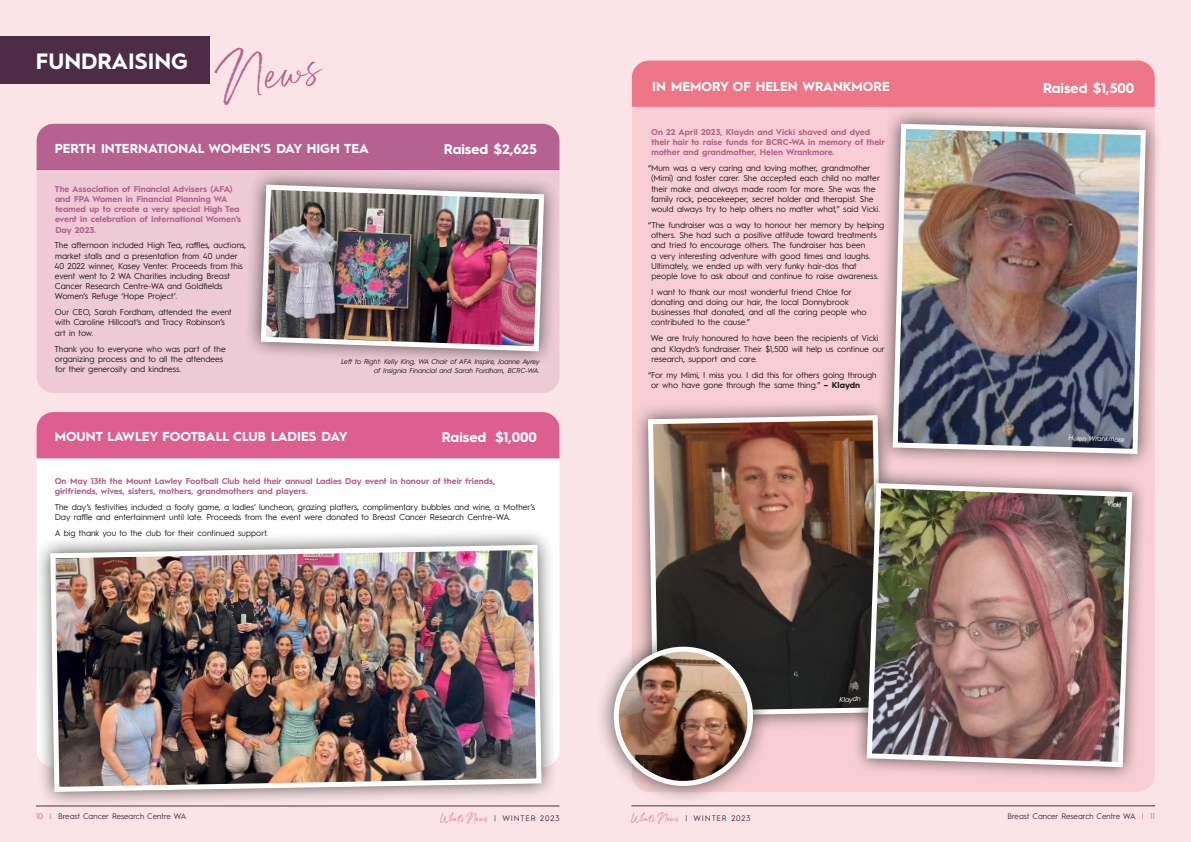
<style>
.page{position:relative;width:1191px;height:842px;background:#fbe4e7}
.page>*{position:absolute;margin:0;border:0;box-sizing:border-box;transform-origin:0 0}
.t1{font:38.4px "Belluga";color:#b66290}
.t2{font:700 22.2px "Hurme Geometric Sans 1";color:#fff}
.t3{font:700 14px "Hurme Geometric Sans 1";color:#fff}
.t4{font:700 13px "Hurme Geometric Sans 1";color:#fff}
.t5{font:8.5px/10.2px "Hurme Geometric Sans 1";color:#1d1d1b}
.t6{font:700 8.5px/10.2px "Hurme Geometric Sans 1";color:#b66290}
.t7{font:8px "Hurme Geometric Sans 1";color:#4d2c48}
.t8{font:8px "Hurme Geometric Sans 1";letter-spacing:.1em;color:#4d2c48}
.t9{font:italic 7px/8.4px "Hurme Geometric Sans 1";color:#1d1d1b;text-align:right}
.t10{font:italic 7px "Hurme Geometric Sans 1";color:#fff}
.s1{font-weight:700}
.s2{color:#dd5f92}
.s3{font-family:"Belluga";color:#dd5f92}
</style>
<div class="page">
<div style="left:0;top:36px;width:209px;height:48px;background:#4d2c48"></div>
<div style="left:37px;top:170px;width:522px;height:223px;background:#edcad5"></div>
<div style="left:37px;top:458px;width:522px;height:298px;background:#fff"></div>
<div style="left:37px;top:124px;width:522px;height:46px;background:#b66290"></div>
<div style="left:37px;top:412px;width:522px;height:46px;background:#dd5f92"></div>
<div style="left:632px;top:107px;width:522px;height:685px;background:#f8ced4"></div>
<div style="left:632px;top:61px;width:522px;height:46px;background:#ee7787"></div>
<div style="left:244px;top:168px;width:316px;height:200px;background:#1d1d1b;opacity:.75"></div>
<img style="left:258px;top:182px;width:289px;height:172px">
<div style="left:33px;top:528px;width:525px;height:280px;background:#1d1d1b;opacity:.75"></div>
<img style="left:48px;top:542px;width:496px;height:252px">
<div style="left:876px;top:107px;width:286px;height:363px;background:#1d1d1b;opacity:.75"></div>
<img style="left:890px;top:121px;width:258px;height:335px">
<div style="left:631px;top:399px;width:268px;height:334px;background:#1d1d1b;opacity:.75"></div>
<img style="left:645px;top:413px;width:240px;height:306px">
<div style="left:595px;top:628px;width:176px;height:176px;background:#1d1d1b;opacity:.75"></div>
<img style="left:616px;top:649px;width:134px;height:134px;border-radius:67px">
<div style="left:614px;top:647px;width:139px;height:139px;border:5px solid #fff;border-radius:50%"></div>
<div style="left:851px;top:468px;width:296px;height:314px;background:#1d1d1b;opacity:.75"></div>
<img style="left:864px;top:480px;width:270px;height:290px">
<hr style="left:36px;top:806px;width:523px;height:1px;background:#4d2c48">
<hr style="left:631px;top:805px;width:524px;height:1px;background:#4d2c48">
<h2 class="t2" style="left:36px;top:46px;width:153px">FUNDRAISING</h2>
<h1 class="t1" style="left:215px;top:58px;width:104px;rotate:-7deg">News</h1>
<h3 class="t4" style="left:55px;top:139px;width:315px">PERTH INTERNATIONAL WOMEN’S DAY HIGH TEA</h3>
<h3 class="t3" style="left:444px;top:140px;width:94px">Raised $2,625</h3>
<p class="t6" style="left:55px;top:183px;width:188px">The Association of Financial Advisers (AFA) and FPA Women in Financial Planning WA teamed up to create a very special High Tea event in celebration of International Women’s Day 2023.</p>
<p class="t5" style="left:55px;top:240px;width:193px">The afternoon included High Tea, raffles, auctions, market stalls and a presentation from 40 under 40 2022 winner, Kasey Venter. Proceeds from this event went to 2 WA Charities including Breast Cancer Research Centre-WA and Goldfields Women’s Refuge ‘Hope Project’.</p>
<p class="t5" style="left:55px;top:307px;width:178px">Our CEO, Sarah Fordham, attended the event with Caroline Hillcoat’s and Tracy Robinson’s art in tow.</p>
<p class="t5" style="left:55px;top:343px;width:173px">Thank you to everyone who was part of the organizing process and to all the attendees for their generosity and kindness.</p>
<p class="t9" style="left:341px;top:357px;width:200px">Left to Right: Kelly King, WA Chair of AFA Inspire, Joanne Ayrey of Insignia Financial and Sarah Fordham, BCRC-WA.</p>
<h3 class="t4" style="left:55px;top:427px;width:294px">MOUNT LAWLEY FOOTBALL CLUB LADIES DAY</h3>
<h3 class="t3" style="left:442px;top:427px;width:96px">Raised $1,000</h3>
<p class="t6" style="left:55px;top:475px;width:442px">On May 13th the Mount Lawley Football Club held their annual Ladies Day event in honour of their friends, girlfriends, wives, sisters, mothers, grandmothers and players.</p>
<p class="t5" style="left:55px;top:501px;width:482px">The day’s festivities included a footy game, a ladies’ luncheon, grazing platters, complimentary bubbles and wine, a Mother’s<br>Day raffle and entertainment until late. Proceeds from the event were donated to Breast Cancer Research Centre–WA.</p>
<p class="t5" style="left:55px;top:527px;width:215px">A big thank you to the club for their continued support.</p>
<h3 class="t4" style="left:652px;top:78px;width:239px">IN MEMORY OF HELEN WRANKMORE</h3>
<h3 class="t3" style="left:1043px;top:78px;width:93px">Raised $1,500</h3>
<p class="t6" style="left:651px;top:126px;width:235px">On 22 April 2023, Klaydn and Vicki shaved and dyed their hair to raise funds for BCRC-WA in memory of their mother and grandmother, Helen Wrankmore.</p>
<p class="t5" style="left:651px;top:163px;width:231px;text-indent:-3px">“Mum was a very caring and loving mother, grandmother (Mimi) and foster carer. She accepted each child no matter their make and always made room for more. She was the family rock, peacekeeper, secret holder and therapist. She would always try to help others no matter what,” said Vicki.</p>
<p class="t5" style="left:651px;top:219px;width:235px;text-indent:-3px">“The fundraiser was a way to honour her memory by helping others. She had such a positive attitude toward treatments and tried to encourage others. The fundraiser has been<br>a very interesting adventure with good times and laughs.<br>Ultimately, we ended up with very funky hair-dos that people love to ask about and continue to raise awareness.</p>
<p class="t5" style="left:651px;top:286px;width:217px">I want to thank our most wonderful friend Chloe for donating and doing our hair, the local Donnybrook businesses that donated, and all the caring people who contributed to the cause.”</p>
<p class="t5" style="left:651px;top:333px;width:236px">We are truly honoured to have been the recipients of Vicki and Klaydn’s fundraiser. Their $1,500 will help us continue our research, support and care.</p>
<p class="t5" style="left:651px;top:369px;width:227px;text-indent:-3px">“For my Mimi, I miss you. I did this for others going through or who have gone through the same thing.” <span class="s1">– Klaydn</span></p>
<p class="t10" style="left:839px;top:694px;width:23px;rotate:-1deg">Klaydn</p>
<p class="t10" style="left:1068px;top:433px;width:58px;rotate:1deg">Helen Wrankmore</p>
<p class="t10" style="left:1107px;top:499px;width:15px;rotate:2deg">Vicki</p>
<p class="t7" style="left:36px;top:811px;width:152px"><span class="s2">10 |</span> Breast Cancer Research Centre WA</p>
<p class="t8" style="left:440px;top:812px;width:121px"><span class="s3">What’s News</span> | WINTER 2023</p>
<p class="t8" style="left:631px;top:812px;width:121px"><span class="s3">What’s News</span> | WINTER 2023</p>
<p class="t7" style="left:1007px;top:811px;width:149px">Breast Cancer Research Centre WA <span class="s2">| 11</span></p>
</div>
